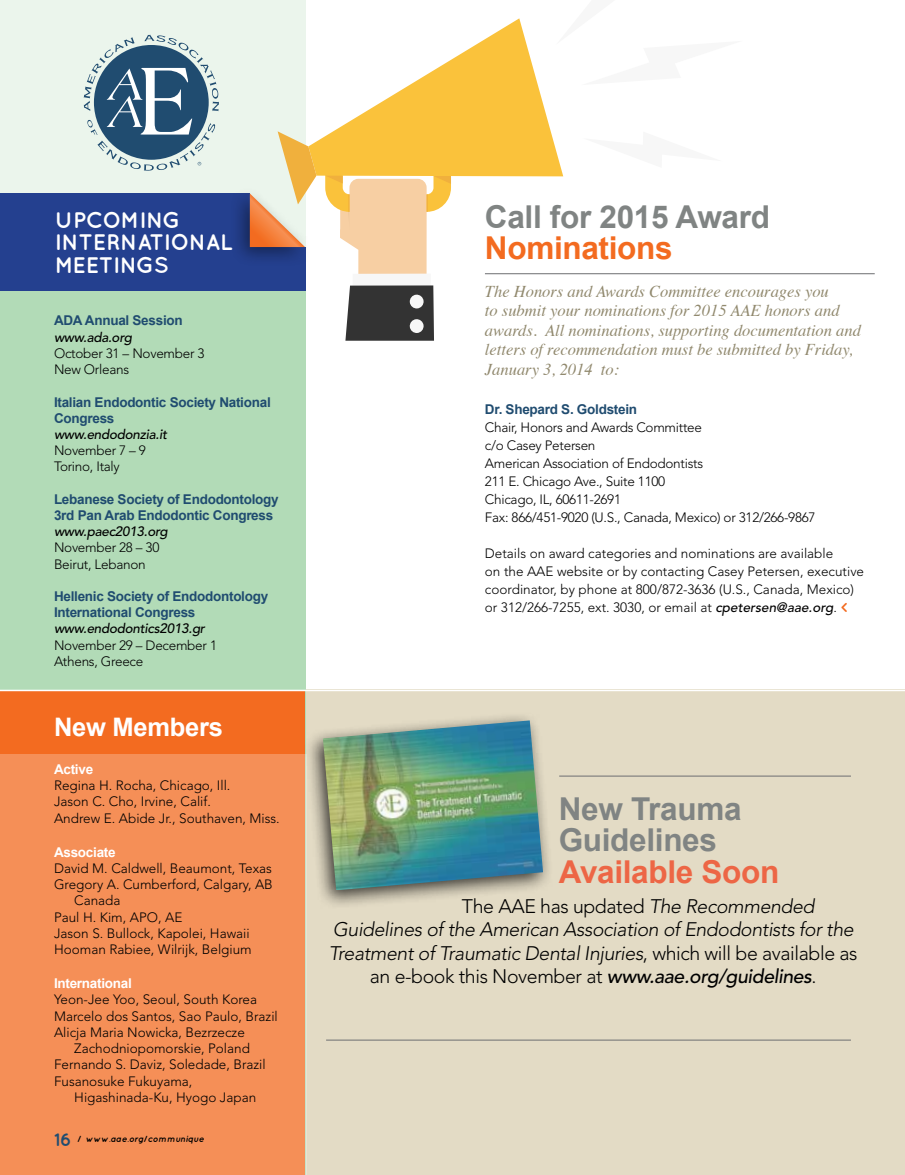
<style>
.page{position:relative;width:905px;height:1175px;background:#fff}
.page>*{position:absolute;margin:0;border:0;box-sizing:border-box;transform-origin:0 0}
.t1{font:700 31.5px/31.5px "Arial";letter-spacing:-.01em;color:#808483}
.t2{font:700 31.5px "Arial";color:#ed6645}
.t3{font:700 31.5px "Arial";letter-spacing:-.01em;color:#f36b20}
.t4{font:700 25.5px "Arial";letter-spacing:-.01em;color:#fff}
.t5{font:700 22.5px/22.5px "Quicksand";letter-spacing:-.035em;color:#fff}
.t6{font:italic 300 19.5px "Avenir";letter-spacing:-.03em;color:#000}
.t7{font:300 19.5px "Avenir";letter-spacing:-.02em;color:#000}
.t8{font:italic 16.5px/19.5px "Times";color:#91896e}
.t9{font:300 13.5px/18px "Avenir";color:#000}
.t10{font:300 13.5px/18px "Avenir";letter-spacing:-.02em;color:#000}
.t11{font:700 13.5px/16.2px "Arial";letter-spacing:-.02em;color:#204c70}
.t12{font:italic 500 13.5px "Avenir";letter-spacing:-.02em;color:#000}
.t13{font:700 13.5px "Arial";letter-spacing:-.02em;color:#fff}
.t14{font:italic 700 9px "Quicksand";letter-spacing:-.01em;color:#000}
.s1{font-style:normal;font-size:18px;color:#204c70}
.s2{font-style:normal}
.s3{font-weight:500;font-style:italic}
.s4{font-family:"Quicksand";font-weight:700;font-size:13.2px;color:#f36b20}
.s5{font-style:italic}
</style>
<div class="page">
<div style="left:304px;top:689px;width:600px;height:485px;background:#e3dbc5"></div>
<div style="left:0;top:0;width:305px;height:1174px;background:#b2dbb7"></div>
<div style="left:0;top:691px;width:304px;height:483px;background:#f36b20"></div>
<div style="left:0;top:0;width:850px;height:251px;background:linear-gradient(to right,#eaf4eb,#fff)"></div>
<div style="left:0;top:754px;width:307px;height:420px;background:#f58f57"></div>
<svg style="left:84px;top:35px;width:135px;height:136px;background:#819cac"></svg>
<hr style="left:0;top:689px;width:904px;height:2px;background:#fff">
<hr style="left:326px;top:1039px;width:524px;height:1px;background:#6d6e71">
<hr style="left:559px;top:775px;width:291px;height:1px;background:#6d6e71">
<hr style="left:485px;top:273px;width:389px;height:1px;background:#6d6e71">
<svg style="left:308px;top:18px;width:255px;height:194px;fill:#fac23b"></svg>
<svg style="left:325px;top:176px;width:126px;height:165px"></svg>
<svg style="left:582px;top:131px;width:140px;height:37px"></svg>
<svg style="left:556px;top:0;width:186px;height:85px"></svg>
<div style="left:304px;top:711px;width:249px;height:199px;background:#000;opacity:.75"></div>
<img style="left:323px;top:720px;width:220px;height:170px">
<div style="left:0;top:193px;width:250px;height:97px;background:#24408f"></div>
<div style="left:0;top:247px;width:305px;height:43px;background:#24408f"></div>
<div style="left:230px;top:186px;width:83px;height:81px;background:#000;opacity:.43"></div>
<svg style="left:250px;top:131px;width:66px;height:116px;background:#efd1a9"></svg>
<h3 class="t5" style="left:55px;top:208px;width:81px">UPCOMING<br>INTERNATI</h3>
<h3 class="t5" style="left:170px;top:230px;width:64px">ONAL</h3>
<h3 class="t5" style="left:55px;top:253px;width:32px">MEETINGS</h3>
<p class="t11" style="left:54px;top:313px;width:11px">ADA</p>
<p class="t11" style="left:85px;top:313px;width:99px">Annual Session</p>
<p class="t12" style="left:54px;top:329px;width:80px">www.ada.org</p>
<p class="t10" style="left:54px;top:345px;width:152px;line-height:16.2px">October 31 – November 3<br>New Orleans</p>
<p class="t11" style="left:54px;top:394px;width:218px">Italian Endodontic Society National<br>Congress</p>
<p class="t12" style="left:54px;top:426px;width:114px">www.endodonzia.it</p>
<p class="t10" style="left:54px;top:442px;width:93px;line-height:16.2px">November 7 – 9<br>Torino, Italy</p>
<p class="t11" style="left:54px;top:491px;width:226px">Lebanese Society of Endodontology<br>3rd Pan Arab Endodontic Congress</p>
<p class="t12" style="left:54px;top:523px;width:115px">www.paec2013.org</p>
<p class="t10" style="left:54px;top:539px;width:107px;line-height:16.2px">November 28 – 30<br>Beirut, Lebanon</p>
<p class="t11" style="left:54px;top:588px;width:216px">Hellenic Society of Endodontology<br>International Congress</p>
<p class="t12" style="left:54px;top:621px;width:152px">www.endodontics2013.gr</p>
<p class="t10" style="left:54px;top:637px;width:164px;line-height:16.2px">November 29 – December 1<br>Athens, Greece</p>
<h2 class="t4" style="left:54px;top:712px;width:170px">New Members</h2>
<p class="t13" style="left:54px;top:761px;width:41px">Active</p>
<p class="t9" style="left:54px;top:777px;width:227px;line-height:16.2px">Regina H. Rocha, Chicago, Ill.<br>Jason C. Cho, Irvine, Calif.<br>Andrew E. Abide Jr., Southaven, Miss.</p>
<p class="t13" style="left:54px;top:844px;width:63px">Associate</p>
<p class="t9" style="left:54px;top:859px;width:219px">David M. Caldwell, Beaumont, Texas</p>
<p class="t9" style="left:54px;top:875px;width:220px">Gregory A. Cumberford, Calgary, AB</p>
<p class="t9" style="left:74px;top:891px;width:48px">Canada</p>
<p class="t9" style="left:54px;top:908px;width:130px">Paul H. Kim, APO, AE</p>
<p class="t9" style="left:54px;top:924px;width:197px">Jason S. Bullock, Kapolei, Hawaii</p>
<p class="t9" style="left:54px;top:940px;width:199px">Hooman Rabiee, Wilrijk, Belgium</p>
<p class="t13" style="left:54px;top:976px;width:79px">International</p>
<p class="t9" style="left:54px;top:990px;width:205px">Yeon-Jee Yoo, Seoul, South Korea</p>
<p class="t9" style="left:54px;top:1007px;width:225px">Marcelo dos Santos, Sao Paulo, Brazil</p>
<p class="t9" style="left:54px;top:1023px;width:192px">Alicja Maria Nowicka, Bezrzecze</p>
<p class="t9" style="left:74px;top:1039px;width:177px">Zachodniopomorskie, Poland</p>
<p class="t9" style="left:54px;top:1055px;width:213px">Fernando S. Daviz, Soledade, Brazil</p>
<p class="t9" style="left:54px;top:1071px;width:140px">Fusanosuke Fukuyama,</p>
<p class="t9" style="left:74px;top:1088px;width:183px">Higashinada-Ku, Hyogo Japan</p>
<p class="t14" style="left:54px;top:1133px;width:152px"><span class="s1">16</span> <span class="s2">/</span> www.aae.org/communique</p>
<h1 class="t1" style="left:485px;top:201px;width:286px">Call for 2015 Award</h1>
<h1 class="t3" style="left:485px;top:230px;width:189px">Nominations</h1>
<p class="t8" style="left:485px;top:280px;width:377px">The Honors and Awards Committee encourages you<br>to submit your nominations for 2015 AAE honors and awards. All nominations, supporting documentation and letters of recommendation must be submitted by Friday, January 3, 2014 to:</p>
<p class="t11" style="left:485px;top:401px;width:154px">Dr. Shepard S. Goldstein</p>
<p class="t10" style="left:485px;top:418px;width:332px">Chair, Honors and Awards Committee<br>c/o Casey Petersen<br>American Association of Endodontists<br>211 E. Chicago Ave., Suite 1100<br>Chicago, IL, 60611-2691<br>Fax: 866/451-9020 (U.S., Canada, Mexico) or 312/266-9867</p>
<p class="t9" style="left:485px;top:544px;width:380px">Details on award categories and nominations are available<br>on the AAE website or by contacting Casey Petersen, executive coordinator, by phone at 800/872-3636 (U.S., Canada, Mexico) or 312/266-7255, ext. 3030, or email at <span class="s3">cpetersen@aae.org</span>. <span class="s4">&lt;</span></p>
<h1 class="t1" style="left:558px;top:793px;width:184px">New Trauma<br>Guidelines</h1>
<h1 class="t2" style="left:558px;top:854px;width:222px">Available Soon</h1>
<h3 class="t7" style="left:462px;top:894px;width:355px">The AAE has updated <span class="s5">The Recommended</span></h3>
<h3 class="t6" style="left:333px;top:918px;width:522px">Guidelines of the American Association of Endodontists for the</h3>
<h3 class="t6" style="left:329px;top:941px;width:530px">Treatment of Traumatic Dental Injuries<span class="s2">, which will be available as</span></h3>
<h3 class="t7" style="left:370px;top:965px;width:448px">an e-book this November at <span class="s3">www.aae.org/guidelines</span>.</h3>
</div>
